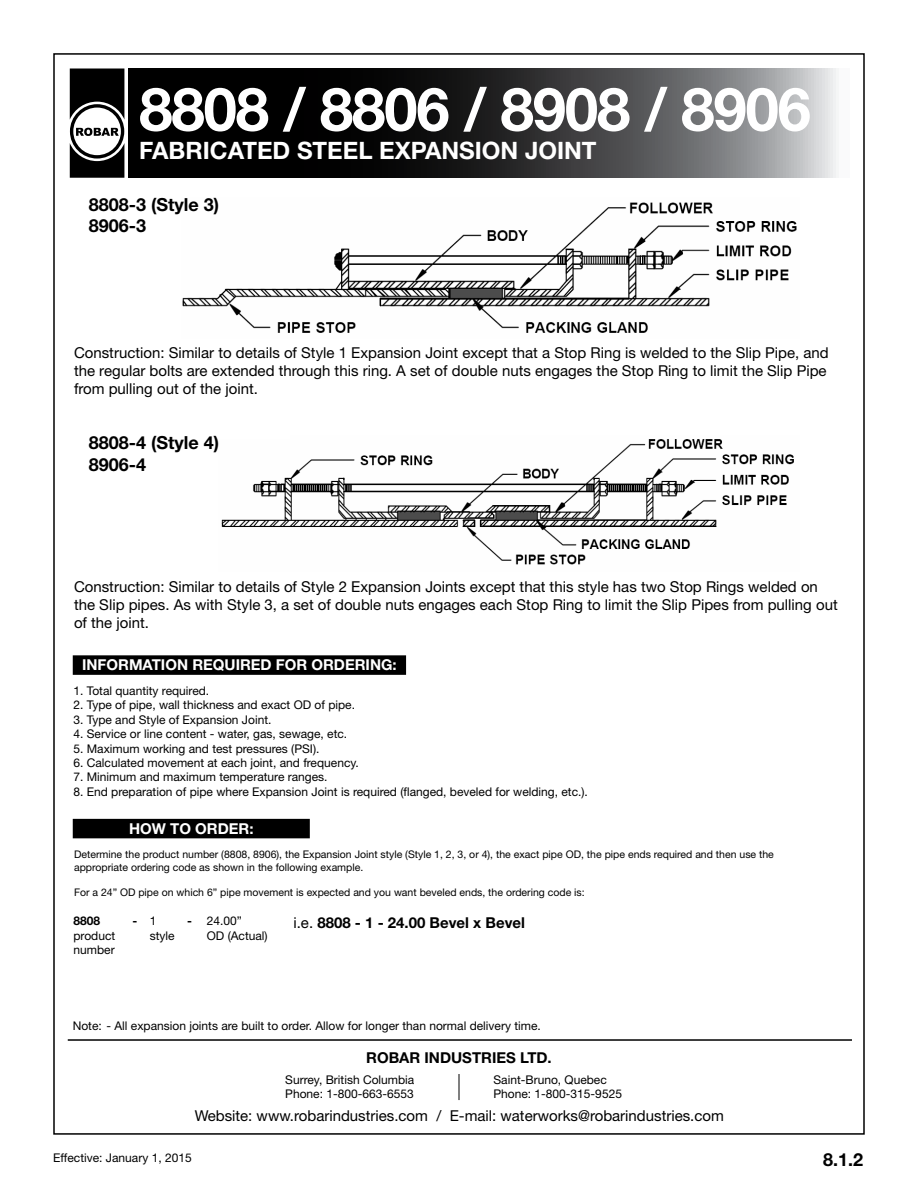
<style>
.page{position:relative;width:918px;height:1188px;background:#fff}
.page>*{position:absolute;margin:0;border:0;box-sizing:border-box;transform-origin:0 0}
.t1{font:700 60px "Helvetica Neue LT Std";letter-spacing:-.02em;color:#fff}
.t2{font:700 24px "Helvetica Neue LT Std";color:#fff}
.t3{font:700 18px/21.6px "Helvetica Neue LT Std";color:#000}
.t4{font:15px/18px "Helvetica Neue LT Std";color:#000}
.t5{font:700 15px "Helvetica Neue LT Std";color:#000}
.t6{font:700 15px "Helvetica Neue LT Std";color:#fff}
.t7{font:12px/14.4px "Helvetica Neue LT Std";color:#000}
.t8{font:700 12px "Helvetica Neue LT Std";color:#000}
.t9{font:10.5px/12.6px "Helvetica Neue LT Std";color:#000}
.s1{font-weight:700}
.s2{font-weight:400}
</style>
<div class="page">
<svg style="left:70px;top:69px;width:54px;height:51px"></svg>
<svg style="left:70px;top:143px;width:54px;height:35px"></svg>
<div style="left:70px;top:104px;width:54px;height:55px;border:3px solid #000;border-radius:50%"></div>
<svg style="left:76px;top:128px;width:43px;height:8px"></svg>
<hr style="left:68px;top:1039px;width:784px;height:2px;background:#000">
<svg style="left:129px;top:69px;width:707px;height:109px;background:#373839"></svg>
<svg style="left:459px;top:1074px;width:1px;height:26px"></svg>
<img style="left:182px;top:202px;width:615px;height:131px">
<img style="left:221px;top:439px;width:573px;height:126px">
<div style="left:73px;top:655px;width:333px;height:20px;background:#000"></div>
<div style="left:73px;top:819px;width:237px;height:19px;background:#000"></div>
<h1 class="t1" style="left:139px;top:72px;width:673px">8808 / 8806 / 8908 / 8906</h1>
<h2 class="t2" style="left:139px;top:136px;width:459px">FABRICATED STEEL EXPANSION JOINT</h2>
<h3 class="t3" style="left:89px;top:193px;width:132px">8808-3 (Style 3)<br>8906-3</h3>
<p class="t4" style="left:74px;top:343px;width:756px">Construction: Similar to details of Style 1 Expansion Joint except that a Stop Ring is welded to the Slip Pipe, and the regular bolts are extended through this ring. A set of double nuts engages the Stop Ring to limit the Slip Pipe from pulling out of the joint.</p>
<h3 class="t3" style="left:89px;top:432px;width:132px">8808-4 (Style 4)<br>8906-4</h3>
<p class="t4" style="left:74px;top:577px;width:765px">Construction: Similar to details of Style 2 Expansion Joints except that this style has two Stop Rings welded on the Slip pipes. As with Style 3, a set of double nuts engages each Stop Ring to limit the Slip Pipes from pulling out of the joint.</p>
<p class="t6" style="left:82px;top:656px;width:316px">INFORMATION REQUIRED FOR ORDERING:</p>
<p class="t7" style="left:73px;top:683px;width:137px">1. Total quantity required.</p>
<p class="t7" style="left:73px;top:698px;width:283px">2. Type of pipe, wall thickness and exact OD of pipe.</p>
<p class="t7" style="left:73px;top:712px;width:200px">3. Type and Style of Expansion Joint.</p>
<p class="t7" style="left:73px;top:727px;width:275px">4. Service or line content - water, gas, sewage, etc.</p>
<p class="t7" style="left:73px;top:741px;width:248px">5. Maximum working and test pressures (PSI).</p>
<p class="t7" style="left:73px;top:755px;width:287px">6. Calculated movement at each joint, and frequency.</p>
<p class="t7" style="left:73px;top:770px;width:256px">7. Minimum and maximum temperature ranges.</p>
<p class="t7" style="left:73px;top:784px;width:516px">8. End preparation of pipe where Expansion Joint is required (flanged, beveled for welding, etc.).</p>
<p class="t6" style="left:129px;top:819px;width:126px">HOW TO ORDER:</p>
<p class="t9" style="left:74px;top:848px;width:701px">Determine the product number (8808, 8906), the Expansion Joint style (Style 1, 2, 3, or 4), the exact pipe OD, the pipe ends required and then use the appropriate ordering code as shown in the following example.</p>
<p class="t9" style="left:74px;top:886px;width:512px">For a 24” OD pipe on which 6” pipe movement is expected and you want beveled ends, the ordering code is:</p>
<p class="t8" style="left:74px;top:914px;width:28px">8808</p>
<p class="t7" style="left:74px;top:928px;width:43px">product number</p>
<p class="t7" style="left:150px;top:914px;width:26px;text-indent:-17px"><span class="s1">-</span> 1 style</p>
<p class="t7" style="left:207px;top:914px;width:62px;text-indent:-20px"><span class="s1">-</span> 24.00”<br>OD (Actual)</p>
<p class="t5" style="left:293px;top:913px;width:233px"><span class="s2">i.e.</span> 8808 - 1 - 24.00 Bevel x Bevel</p>
<p class="t7" style="left:73px;top:1019px;width:470px">Note: - All expansion joints are built to order. Allow for longer than normal delivery time.</p>
<p class="t5" style="left:366px;top:1049px;width:187px">ROBAR INDUSTRIES LTD.</p>
<p class="t7" style="left:285px;top:1072px;width:131px">Surrey, British Columbia<br>Phone: 1-800-663-6553</p>
<p class="t7" style="left:494px;top:1072px;width:130px">Saint-Bruno, Quebec<br>Phone: 1-800-315-9525</p>
<p class="t4" style="left:195px;top:1106px;width:531px">Website: www.robarindustries.com / E-mail: waterworks@robarindustries.com</p>
<p class="t7" style="left:53px;top:1150px;width:140px">Effective: January 1, 2015</p>
<h3 class="t3" style="left:823px;top:1149px;width:42px">8.1.2</h3>
</div>
